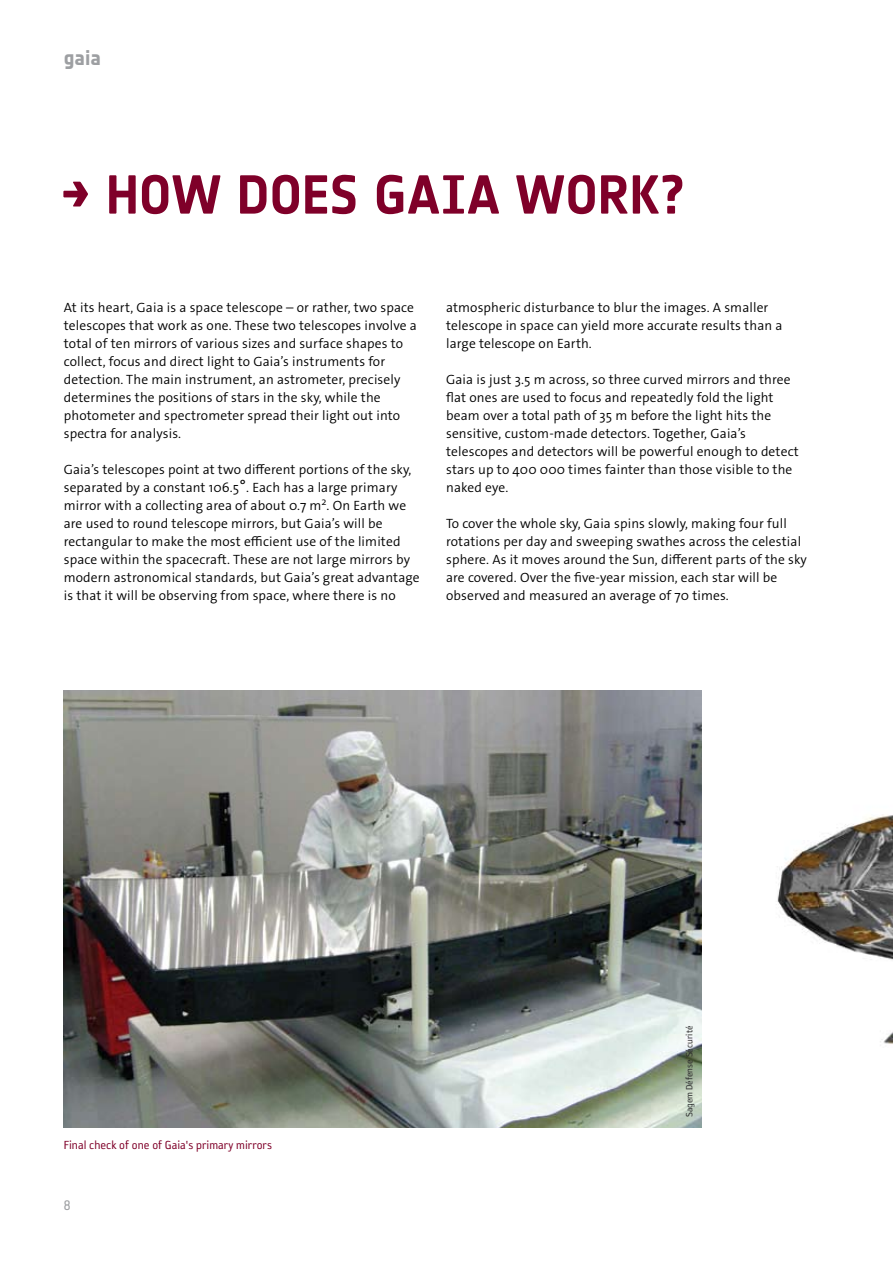
<style>
.page{position:relative;width:893px;height:1263px;background:#fff}
.page>*{position:absolute;margin:0;border:0;box-sizing:border-box;transform-origin:0 0}
.t1{font:700 54px "Notes Esa";color:#7f0029}
.t2{font:21px "Notes Style Bold Updated Tf";color:#9d9fa2}
.t3{font:300 13.5px/18px "The Sans Os F";letter-spacing:.01em;color:#000}
.t4{font:13.5px "Reykjavik One OT A Gauge";color:#7f0029}
.t5{font:13.5px "Notes Esa";color:#9d9fa2}
.t6{font:10.5px "Reykjavik One OT A Gauge";color:#29292a}
.s1{font-size:18px}
</style>
<div class="page">
<img style="left:64px;top:690px;width:638px;height:438px">
<img style="left:777px;top:815px;width:115px;height:229px">
<h2 class="t2" style="left:64px;top:46px;width:39px">gaia</h2>
<h1 class="t1" style="left:61px;top:163px;width:626px">→ HOW DOES GAIA WORK?</h1>
<p class="t3" style="left:64px;top:298px;width:354px">At its heart, Gaia is a space telescope – or rather, two space telescopes that work as one. These two telescopes involve a total of ten mirrors of various sizes and surface shapes to collect, focus and direct light to Gaia’s instruments for detection. The main instrument, an astrometer, precisely determines the positions of stars in the sky, while the photometer and spectrometer spread their light out into spectra for analysis.</p>
<p class="t3" style="left:64px;top:460px;width:357px">Gaia’s telescopes point at two different portions of the sky, separated by a constant 106.5<span class="s1">°</span>. Each has a large primary mirror with a collecting area of about 0.7 m<sup>2</sup>. On Earth we are used to round telescope mirrors, but Gaia’s will be rectangular to make the most efficient use of the limited space within the spacecraft. These are not large mirrors by modern astronomical standards, but Gaia’s great advantage is that it will be observing from space, where there is no</p>
<p class="t3" style="left:446px;top:298px;width:338px">atmospheric disturbance to blur the images. A smaller telescope in space can yield more accurate results than a large telescope on Earth.</p>
<p class="t3" style="left:446px;top:370px;width:354px">Gaia is just 3.5 m across, so three curved mirrors and three flat ones are used to focus and repeatedly fold the light beam over a total path of 35 m before the light hits the sensitive, custom-made detectors. Together, Gaia’s telescopes and detectors will be powerful enough to detect stars up to 400 000 times fainter than those visible to the naked eye.</p>
<p class="t3" style="left:446px;top:514px;width:362px">To cover the whole sky, Gaia spins slowly, making four full rotations per day and sweeping swathes across the celestial sphere. As it moves around the Sun, different parts of the sky are covered. Over the five-year mission, each star will be observed and measured an average of 70 times.</p>
<p class="t4" style="left:64px;top:1138px;width:210px">Final check of one of Gaia's primary mirrors</p>
<p class="t5" style="left:64px;top:1197px;width:8px">8</p>
<p class="t6" style="left:684px;top:1117px;width:93px;rotate:-90deg">Sagem Défense Sécurité</p>
</div>
